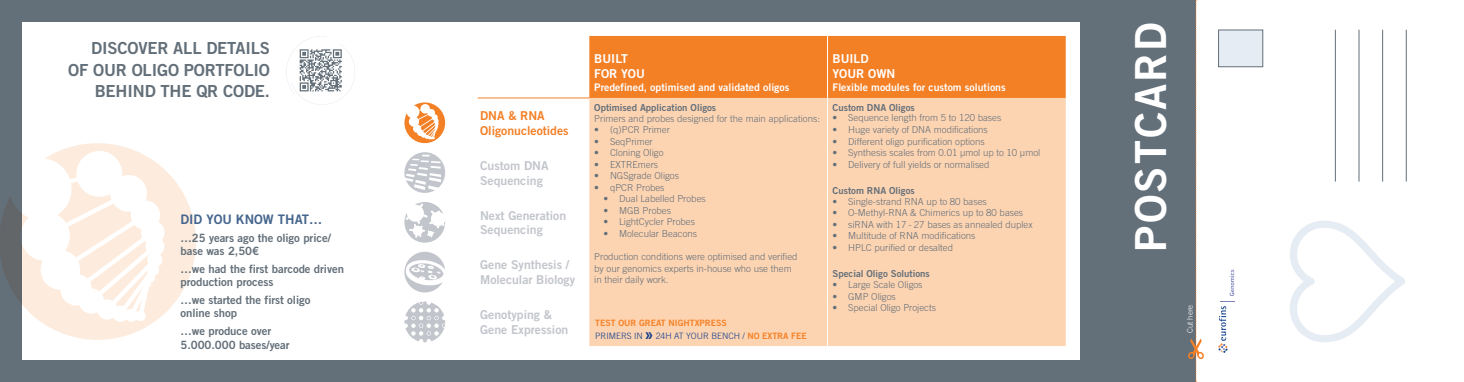
<style>
.page{position:relative;width:1464px;height:382px;background:#fff}
.page>*{position:absolute;margin:0;border:0;box-sizing:border-box;transform-origin:0 0}
.t1{font:42.88px "Trade Gothic Bold Two";letter-spacing:.05em;color:#fff}
.t2{font:16.62px/21.9px "Trade Gothic Bold Two";letter-spacing:-.01em;color:#636f79;text-align:right}
.t3{font:13.12px "Trade Gothic Bold Two";color:#45658d}
.t4{font:12.25px/14.7px "Trade Gothic Bold Two";color:#c2c5cb}
.t5{font:12.25px/14.7px "Trade Gothic Bold Two";color:#fff}
.t6{font:12.25px/14.7px "Trade Gothic Bold Two";color:#f48026}
.t7{font:11.38px/13.1px "Trade Gothic Bold Two";letter-spacing:-.005em;color:#636f79}
.t8{font:10.5px "Trade Gothic Bold Two";color:#fff}
.t9{font:300 9.62px/11.5px "Trade Gothic";color:#636f79}
.t10{font:9.62px "Trade Gothic Bold Two";color:#636f79}
.t11{font:300 8.75px "Trade Gothic";color:#103d8c}
.t12{font:8.75px "Trade Gothic Bold Two";color:#f48026}
.t13{font:300 7.88px "Trade Gothic";color:#fff}
.s1{font-family:"Overpass";font-weight:700;font-size:13.12px}
.s2{font-family:"Trade Gothic Bold Two";font-weight:400;color:#f48026}
</style>
<div class="page">
<div style="left:1101px;top:0;width:95px;height:382px;background:#636f79"></div>
<div style="left:0;top:0;width:1101px;height:382px;background:#636f79"></div>
<div style="left:22px;top:22px;width:353px;height:338px;background:#fff"></div>
<div style="left:375px;top:22px;width:704px;height:338px;background:#fff"></div>
<svg style="left:404px;top:202px;width:41px;height:41px"></svg>
<svg style="left:404px;top:102px;width:41px;height:41px"></svg>
<svg style="left:404px;top:152px;width:41px;height:41px"></svg>
<svg style="left:404px;top:252px;width:41px;height:40px"></svg>
<svg style="left:404px;top:302px;width:41px;height:40px"></svg>
<svg style="left:1188px;top:0;width:16px;height:382px"></svg>
<div style="left:589px;top:36px;width:476px;height:62px;background:#f48026"></div>
<div style="left:589px;top:98px;width:476px;height:248px;background:#fdd4b2"></div>
<hr style="left:477px;top:98px;width:112px;height:1px;background:#f48026">
<hr style="left:827px;top:36px;width:1px;height:62px;background:#fff">
<hr style="left:827px;top:98px;width:1px;height:50px;background:#fff">
<hr style="left:827px;top:148px;width:1px;height:49px;background:#fff">
<hr style="left:827px;top:197px;width:1px;height:50px;background:#fff">
<hr style="left:827px;top:247px;width:1px;height:49px;background:#fff">
<hr style="left:827px;top:296px;width:1px;height:50px;background:#fff">
<svg style="left:0;top:143px;width:196px;height:197px"></svg>
<svg style="left:57px;top:182px;width:93px;height:130px"></svg>
<svg style="left:286px;top:36px;width:69px;height:69px"></svg>
<svg style="left:1218px;top:270px;width:16px;height:83px"></svg>
<div style="left:1218px;top:30px;width:44px;height:37px;background:#e6ecf3;border:1px solid #636f79"></div>
<hr style="left:1335px;top:30px;width:1px;height:152px;background:#636f79">
<hr style="left:1358px;top:30px;width:1px;height:152px;background:#636f79">
<hr style="left:1382px;top:30px;width:1px;height:152px;background:#636f79">
<hr style="left:1406px;top:30px;width:1px;height:152px;background:#636f79">
<svg style="left:1290px;top:221px;width:115px;height:121px"></svg>
<h2 class="t2" style="left:68px;top:36px;width:203px">DISCOVER ALL DETAILS<br>OF OUR OLIGO PORTFOLIO<br>BEHIND THE QR CODE.</h2>
<h3 class="t3" style="left:180px;top:211px;width:143px">DID YOU KNOW THAT…</h3>
<p class="t7" style="left:180px;top:231px;width:152px">…25 years ago the oligo price/ base was 2,50€</p>
<p class="t7" style="left:180px;top:262px;width:165px">…we had the first barcode driven production process</p>
<p class="t7" style="left:180px;top:293px;width:131px">…we started the first oligo online shop</p>
<p class="t7" style="left:180px;top:325px;width:111px">…we produce over<br>5.000.000 bases/year</p>
<h1 class="t1" style="left:1124px;top:252px;width:231px;rotate:-90deg">POSTCARD</h1>
<p class="t5" style="left:594px;top:51px;width:52px">BUILT<br>FOR YOU</p>
<p class="t8" style="left:594px;top:80px;width:197px">Predefined, optimised and validated oligos</p>
<p class="t5" style="left:832px;top:51px;width:64px">BUILD<br>YOUR OWN</p>
<p class="t8" style="left:832px;top:80px;width:175px">Flexible modules for custom solutions</p>
<p class="t10" style="left:594px;top:101px;width:123px">Optimised Application Oligos</p>
<p class="t9" style="left:594px;top:113px;width:227px">Primers and probes designed for the main applications:</p>
<p class="t9" style="left:594px;top:124px;width:77px">• (q)PCR Primer</p>
<p class="t9" style="left:594px;top:135px;width:60px">• SeqPrimer</p>
<p class="t9" style="left:594px;top:147px;width:71px">• Cloning Oligo</p>
<p class="t9" style="left:594px;top:158px;width:65px">• EXTREmers</p>
<p class="t9" style="left:594px;top:170px;width:86px">• NGSgrade Oligos</p>
<p class="t9" style="left:594px;top:181px;width:72px">• qPCR Probes</p>
<p class="t9" style="left:603px;top:193px;width:104px">• Dual Labelled Probes</p>
<p class="t9" style="left:603px;top:204px;width:69px">• MGB Probes</p>
<p class="t9" style="left:603px;top:216px;width:93px">• LightCycler Probes</p>
<p class="t9" style="left:603px;top:228px;width:95px">• Molecular Beacons</p>
<p class="t9" style="left:594px;top:251px;width:205px">Production conditions were optimised and verified by our genomics experts in-house who use them in their daily work.</p>
<p class="t10" style="left:832px;top:101px;width:84px">Custom DNA Oligos</p>
<p class="t9" style="left:832px;top:112px;width:170px">• Sequence length from 5 to 120 bases</p>
<p class="t9" style="left:832px;top:124px;width:157px">• Huge variety of DNA modifications</p>
<p class="t9" style="left:832px;top:135px;width:154px">• Different oligo purification options</p>
<p class="t9" style="left:832px;top:147px;width:209px">• Synthesis scales from 0.01 µmol up to 10 µmol</p>
<p class="t9" style="left:832px;top:158px;width:158px">• Delivery of full yields or normalised</p>
<p class="t10" style="left:832px;top:185px;width:84px">Custom RNA Oligos</p>
<p class="t9" style="left:832px;top:195px;width:156px">• Single-strand RNA up to 80 bases</p>
<p class="t9" style="left:832px;top:207px;width:192px">• O-Methyl-RNA &amp; Chimerics up to 80 bases</p>
<p class="t9" style="left:832px;top:219px;width:202px">• siRNA with 17 - 27 bases as annealed duplex</p>
<p class="t9" style="left:832px;top:230px;width:145px">• Multitude of RNA modifications</p>
<p class="t9" style="left:832px;top:242px;width:122px">• HPLC purified or desalted</p>
<p class="t10" style="left:832px;top:268px;width:99px">Special Oligo Solutions</p>
<p class="t9" style="left:832px;top:279px;width:92px">• Large Scale Oligos</p>
<p class="t9" style="left:832px;top:290px;width:65px">• GMP Oligos</p>
<p class="t9" style="left:832px;top:302px;width:105px">• Special Oligo Projects</p>
<p class="t6" style="left:480px;top:108px;width:90px">DNA &amp; RNA<br>Oligonucleotides</p>
<p class="t4" style="left:480px;top:158px;width:70px">Custom DNA<br>Sequencing</p>
<p class="t4" style="left:480px;top:208px;width:88px">Next Generation<br>Sequencing</p>
<p class="t4" style="left:480px;top:257px;width:96px">Gene Synthesis /<br>Molecular Biology</p>
<p class="t4" style="left:480px;top:307px;width:90px">Genotyping &amp;<br>Gene Expression</p>
<p class="t13" style="left:1185px;top:333px;width:30px;rotate:-90deg">Cut here</p>
<p class="t12" style="left:595px;top:318px;width:133px">TEST OUR GREAT NIGHTXPRESS</p>
<p class="t11" style="left:595px;top:331px;width:213px">PRIMERS IN <span class="s1">»</span> 24H AT YOUR BENCH / <span class="s2">NO EXTRA FEE</span></p>
</div>
